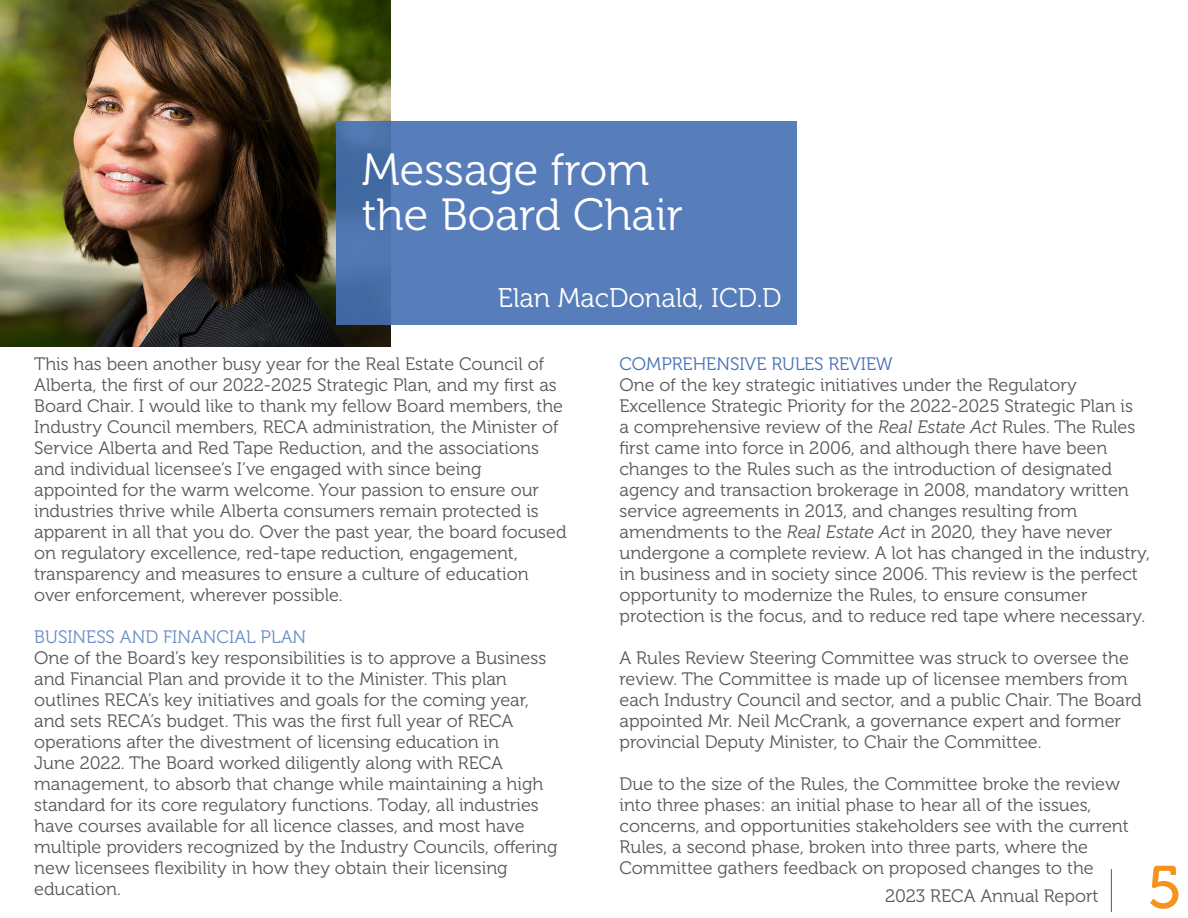
<style>
.page{position:relative;width:1188px;height:918px;background:#fff}
.page>*{position:absolute;margin:0;border:0;box-sizing:border-box;transform-origin:0 0}
.t1{font:60px "Museo 500";color:#f7931d}
.t2{font:45px "Museo 300";color:#fff}
.t3{font:27px "Museo 300";color:#fff}
.t4{font:18px/21px "Museo 300";color:#57585a}
.t5{font:18px "Museo 300";color:#6a8dc3}
.t6{font:18px "Museo 300";color:#4570b4}
.s1{font-style:italic}
</style>
<div class="page">
<hr style="left:1111px;top:869px;width:1px;height:43px;background:#57585a">
<img style="left:0;top:0;width:391px;height:346px">
<svg style="left:337px;top:122px;width:460px;height:203px;background:#547bb8"></svg>
<p class="t2" style="left:362px;top:145px;width:289px">Message from</p>
<p class="t2" style="left:362px;top:190px;width:323px">the Board Chair</p>
<p class="t3" style="left:498px;top:283px;width:285px">Elan MacDonald, ICD.D</p>
<p class="t4" style="left:34px;top:354px;width:534px">This has been another busy year for the Real Estate Council of Alberta, the first of our 2022-2025 Strategic Plan, and my first as Board Chair. I would like to thank my fellow Board members, the Industry Council members, RECA administration, the Minister of Service Alberta and Red Tape Reduction, and the associations and individual licensee’s I’ve engaged with since being appointed for the warm welcome. Your passion to ensure our industries thrive while Alberta consumers remain protected is apparent in all that you do. Over the past year, the board focused on regulatory excellence, red-tape reduction, engagement, transparency and measures to ensure a culture of education over enforcement, wherever possible.</p>
<p class="t5" style="left:34px;top:627px;width:274px">BUSINESS AND FINANCIAL PLAN</p>
<p class="t4" style="left:34px;top:648px;width:525px">One of the Board’s key responsibilities is to approve a Business and Financial Plan and provide it to the Minister. This plan outlines RECA’s key initiatives and goals for the coming year, and sets RECA’s budget. This was the first full year of RECA operations after the divestment of licensing education in<br>June 2022. The Board worked diligently along with RECA management, to absorb that change while maintaining a high standard for its core regulatory functions. Today, all industries have courses available for all licence classes, and most have multiple providers recognized by the Industry Councils, offering new licensees flexibility in how they obtain their licensing education.</p>
<p class="t6" style="left:620px;top:354px;width:275px">COMPREHENSIVE RULES REVIEW</p>
<p class="t4" style="left:620px;top:375px;width:532px">One of the key strategic initiatives under the Regulatory Excellence Strategic Priority for the 2022-2025 Strategic Plan is<br>a comprehensive review of the <span class="s1">Real Estate Act</span> Rules. The Rules first came into force in 2006, and although there have been changes to the Rules such as the introduction of designated agency and transaction brokerage in 2008, mandatory written service agreements in 2013, and changes resulting from amendments to the <span class="s1">Real Estate Act</span> in 2020, they have never undergone a complete review. A lot has changed in the industry, in business and in society since 2006. This review is the perfect opportunity to modernize the Rules, to ensure consumer protection is the focus, and to reduce red tape where necessary.</p>
<p class="t4" style="left:620px;top:648px;width:524px">A Rules Review Steering Committee was struck to oversee the review. The Committee is made up of licensee members from each Industry Council and sector, and a public Chair. The Board appointed Mr. Neil McCrank, a governance expert and former provincial Deputy Minister, to Chair the Committee.</p>
<p class="t4" style="left:620px;top:774px;width:511px">Due to the size of the Rules, the Committee broke the review into three phases: an initial phase to hear all of the issues, concerns, and opportunities stakeholders see with the current</p>
<p class="t4" style="left:620px;top:837px;width:476px">Rules, a second phase, broken into three parts, where the<br>Committee gathers feedback on proposed changes to the</p>
<h1 class="t1" style="left:1147px;top:855px;width:36px">5</h1>
<p class="t4" style="left:885px;top:886px;width:215px">2023 RECA Annual Report</p>
</div>
